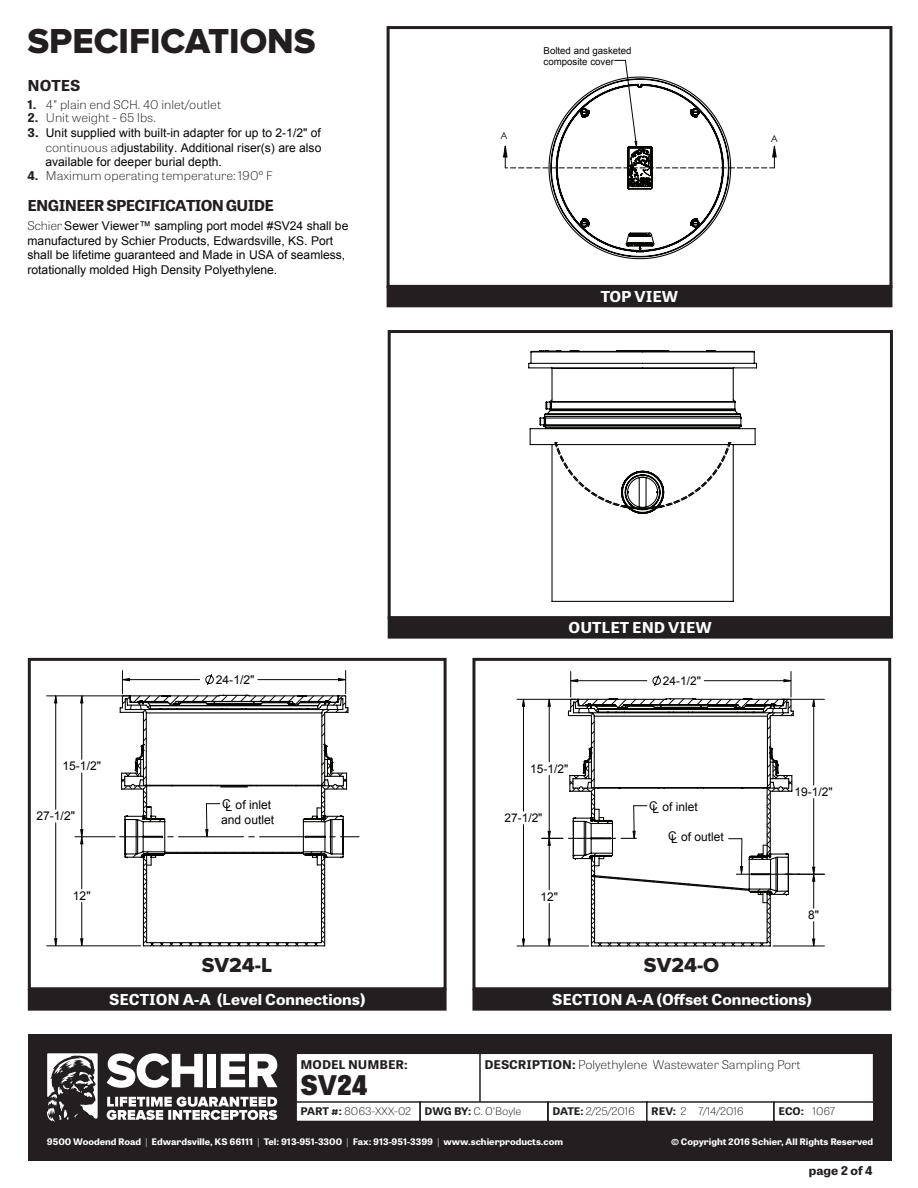
<style>
.page{position:relative;width:918px;height:1188px;background:#fff}
.page>*{position:absolute;margin:0;border:0;box-sizing:border-box;transform-origin:0 0}
.t1{font:36px "Proxima Nova Extrabld";color:#231f20}
.t2{font:800 27px "Tablet Gothic";color:#231f20}
.t3{font:21px "Proxima Nova Extrabld";color:#231f20}
.t4{font:700 15px "Tablet Gothic";color:#fff;scale:1.1 1}
.t5{font:700 15px "Tablet Gothic";letter-spacing:-.04em;color:#231f20;scale:1.1 1}
.t6{font:12.15px/14.5px "Arial";color:#050504}
.t7{font:100 12px "Tablet Gothic";color:#231f20;scale:1.1 1}
.t8{font:12px "Arial";color:#050504}
.t9{font:700 12px "Tablet Gothic";color:#231f20;scale:1.1 1}
.t10{font:100 10.5px "Tablet Gothic";color:#231f20;scale:1.1 1}
.t11{font:700 10.5px "Tablet Gothic";color:#231f20;scale:1.1 1}
.t12{font:9.6px/11.4px "Arial";color:#050504}
.t13{font:9.6px "Century Gothic";color:#050504}
.t14{font:700 9px "Tablet Gothic";color:#fff;scale:1.1 1}
.s1{font-weight:700}
.s2{font-family:"Tablet Gothic";font-weight:700;font-size:12px;color:#231f20}
.s3{font-family:"Tablet Gothic";font-weight:100;font-size:12px;color:#231f20}
.s4{font-weight:100}
</style>
<div class="page">
<div style="left:387px;top:26px;width:505px;height:262px;border:3px solid #231f20"></div>
<div style="left:388px;top:287px;width:503px;height:19px;background:#231f20"></div>
<div style="left:387px;top:285px;width:505px;height:22px;border:3px solid #231f20"></div>
<svg style="left:503px;top:60px;width:274px;height:200px"></svg>
<div style="left:388px;top:330px;width:505px;height:289px;border:3px solid #231f20"></div>
<div style="left:389px;top:618px;width:502px;height:19px;background:#231f20"></div>
<div style="left:388px;top:617px;width:505px;height:22px;border:3px solid #231f20"></div>
<svg style="left:528px;top:350px;width:230px;height:252px"></svg>
<svg style="left:554px;top:442px;width:177px;height:68px"></svg>
<div style="left:28px;top:658px;width:419px;height:332px;border:3px solid #231f20"></div>
<div style="left:29px;top:990px;width:416px;height:19px;background:#231f20"></div>
<div style="left:28px;top:989px;width:419px;height:22px;border:3px solid #231f20"></div>
<svg style="left:205px;top:674px;width:9px;height:12px"></svg>
<hr style="left:75px;top:836px;width:40px;height:1px;background:#050504">
<hr style="left:122px;top:679px;width:78px;height:1px;background:#050504">
<hr style="left:258px;top:679px;width:88px;height:1px;background:#050504">
<hr style="left:55px;top:823px;width:1px;height:123px;background:#050504">
<hr style="left:55px;top:696px;width:1px;height:113px;background:#050504">
<hr style="left:47px;top:945px;width:94px;height:1px;background:#050504">
<hr style="left:47px;top:695px;width:82px;height:1px;background:#050504">
<svg style="left:80px;top:695px;width:4px;height:252px"></svg>
<svg style="left:122px;top:671px;width:8px;height:23px"></svg>
<svg style="left:338px;top:671px;width:9px;height:23px"></svg>
<svg style="left:54px;top:938px;width:4px;height:9px"></svg>
<svg style="left:54px;top:695px;width:4px;height:9px"></svg>
<svg style="left:119px;top:694px;width:230px;height:253px"></svg>
<div style="left:472px;top:658px;width:419px;height:332px;border:3px solid #231f20"></div>
<div style="left:474px;top:990px;width:416px;height:19px;background:#231f20"></div>
<div style="left:472px;top:989px;width:419px;height:22px;border:3px solid #231f20"></div>
<svg style="left:652px;top:675px;width:9px;height:12px"></svg>
<hr style="left:813px;top:699px;width:1px;height:86px;background:#050504">
<hr style="left:813px;top:799px;width:1px;height:75px;background:#050504">
<hr style="left:781px;top:699px;width:43px;height:1px;background:#050504">
<hr style="left:813px;top:874px;width:1px;height:34px;background:#050504">
<hr style="left:785px;top:874px;width:39px;height:1px;background:#050504">
<hr style="left:773px;top:946px;width:51px;height:1px;background:#050504">
<hr style="left:549px;top:699px;width:1px;height:63px;background:#050504">
<hr style="left:549px;top:775px;width:1px;height:63px;background:#050504">
<hr style="left:517px;top:699px;width:59px;height:1px;background:#050504">
<hr style="left:549px;top:838px;width:1px;height:52px;background:#050504">
<hr style="left:549px;top:903px;width:1px;height:43px;background:#050504">
<hr style="left:517px;top:946px;width:72px;height:1px;background:#050504">
<hr style="left:571px;top:680px;width:76px;height:1px;background:#050504">
<hr style="left:704px;top:680px;width:87px;height:1px;background:#050504">
<hr style="left:523px;top:825px;width:1px;height:121px;background:#050504">
<hr style="left:523px;top:699px;width:1px;height:112px;background:#050504">
<svg style="left:812px;top:698px;width:4px;height:9px"></svg>
<svg style="left:812px;top:866px;width:4px;height:16px"></svg>
<svg style="left:812px;top:922px;width:4px;height:25px"></svg>
<svg style="left:547px;top:698px;width:4px;height:9px"></svg>
<svg style="left:547px;top:938px;width:4px;height:9px"></svg>
<svg style="left:570px;top:671px;width:8px;height:26px"></svg>
<svg style="left:783px;top:671px;width:9px;height:26px"></svg>
<svg style="left:522px;top:938px;width:3px;height:9px"></svg>
<svg style="left:522px;top:698px;width:3px;height:9px"></svg>
<svg style="left:567px;top:698px;width:227px;height:249px"></svg>
<svg style="left:147px;top:856px;width:5px;height:10px"></svg>
<svg style="left:120px;top:803px;width:239px;height:35px"></svg>
<svg style="left:317px;top:855px;width:5px;height:10px"></svg>
<svg style="left:542px;top:805px;width:105px;height:41px"></svg>
<svg style="left:595px;top:856px;width:5px;height:10px"></svg>
<svg style="left:763px;top:893px;width:4px;height:10px"></svg>
<svg style="left:763px;top:845px;width:4px;height:11px"></svg>
<div style="left:28px;top:1035px;width:864px;height:126px;background:#231f20"></div>
<svg style="left:107px;top:1053px;width:96px;height:35px"></svg>
<div style="left:207px;top:1054px;width:9px;height:33px;background:#fff"></div>
<svg style="left:221px;top:1054px;width:56px;height:33px"></svg>
<svg style="left:107px;top:1097px;width:170px;height:23px"></svg>
<svg style="left:47px;top:1053px;width:51px;height:69px"></svg>
<div style="left:295px;top:1053px;width:579px;height:51px;background:#fff;border:2px solid #231f20"></div>
<div style="left:479px;top:1053px;width:395px;height:51px;background:#fff;border:2px solid #231f20"></div>
<div style="left:295px;top:1101px;width:126px;height:21px;background:#fff;border:2px solid #231f20"></div>
<div style="left:419px;top:1101px;width:130px;height:21px;background:#fff;border:2px solid #231f20"></div>
<div style="left:547px;top:1101px;width:101px;height:21px;background:#fff;border:2px solid #231f20"></div>
<div style="left:646px;top:1101px;width:129px;height:21px;background:#fff;border:2px solid #231f20"></div>
<div style="left:773px;top:1101px;width:102px;height:21px;background:#fff;border:2px solid #231f20"></div>
<h1 class="t1" style="left:28px;top:20px;width:290px">SPECIFICATIONS</h1>
<p class="t5" style="left:28px;top:75px;width:50px">NOTES</p>
<p class="t7" style="left:28px;top:96px;width:178px"><span class="s1">1.</span> 4" plain end SCH. 40 inlet/outlet</p>
<p class="t7" style="left:28px;top:110px;width:118px"><span class="s1">2.</span> Unit weight - 65 lbs.</p>
<p class="t6" style="left:45px;top:126px;width:277px;text-align:justify;text-indent:-18px"><span class="s2">3.</span> Unit supplied with built-in adapter for up to 2-1/2" of <span class="s3">continuous a</span>djustability. Additional riser(s) are also available for deeper burial depth.</p>
<p class="t7" style="left:28px;top:167px;width:224px"><span class="s1">4.</span> Maximum operating temperature: 190º F</p>
<p class="t5" style="left:28px;top:195px;width:226px">ENGINEER SPECIFICATION GUIDE</p>
<p class="t6" style="left:28px;top:219px;width:322px"><span class="s3">Schier</span> Sewer Viewer™ sampling port model #SV24 shall be manufactured by Schier Products, Edwardsville, KS. Port shall be lifetime guaranteed and Made in USA of seamless, rotationally molded High Density Polyethylene.</p>
<p class="t12" style="left:544px;top:45px;width:90px">Bolted and gasketed composite cover</p>
<p class="t13" style="left:501px;top:129px;width:9px">A</p>
<p class="t13" style="left:771px;top:132px;width:9px">A</p>
<p class="t4" style="left:601px;top:286px;width:72px">TOP VIEW</p>
<p class="t4" style="left:569px;top:617px;width:132px">OUTLET END VIEW</p>
<p class="t6" style="left:216px;top:672px;width:40px">24-1/2"</p>
<p class="t8" style="left:663px;top:673px;width:40px">24-1/2"</p>
<p class="t6" style="left:62px;top:759px;width:40px">15-1/2"</p>
<p class="t8" style="left:530px;top:761px;width:40px">15-1/2"</p>
<p class="t8" style="left:795px;top:784px;width:40px">19-1/2"</p>
<p class="t6" style="left:36px;top:809px;width:40px">27-1/2"</p>
<p class="t6" style="left:221px;top:798px;width:55px">CL of inlet and outlet</p>
<p class="t8" style="left:504px;top:810px;width:40px">27-1/2"</p>
<p class="t8" style="left:649px;top:799px;width:50px">CL of inlet</p>
<p class="t8" style="left:668px;top:829px;width:57px">CL of outlet</p>
<p class="t6" style="left:73px;top:888px;width:19px">12"</p>
<p class="t8" style="left:540px;top:888px;width:19px">12"</p>
<p class="t8" style="left:808px;top:907px;width:12px">8"</p>
<h3 class="t3" style="left:202px;top:953px;width:72px">SV24-L</h3>
<h3 class="t3" style="left:644px;top:953px;width:77px">SV24-O</h3>
<p class="t4" style="left:109px;top:989px;width:234px">SECTION A-A (Level Connections)</p>
<p class="t9" style="left:301px;top:1056px;width:99px">MODEL NUMBER:</p>
<h2 class="t2" style="left:301px;top:1065px;width:69px">SV24</h2>
<p class="t4" style="left:552px;top:989px;width:237px">SECTION A-A (Offset Connections)</p>
<p class="t7" style="left:484px;top:1057px;width:289px"><span class="s1">DESCRIPTION:</span> Polyethylene Wastewater Sampling Port</p>
<p class="t10" style="left:301px;top:1104px;width:102px"><span class="s1">PART #:</span> 8063-XXX-02</p>
<p class="t10" style="left:425px;top:1104px;width:90px"><span class="s1">DWG BY:</span> C. O'Boyle</p>
<p class="t10" style="left:553px;top:1104px;width:77px"><span class="s1">DATE:</span> 2/25/2016</p>
<p class="t10" style="left:651px;top:1104px;width:86px"><span class="s1">REV:</span> 2 7/14/2016</p>
<p class="t11" style="left:778px;top:1104px;width:53px">ECO: <span class="s4">1067</span></p>
<p class="t14" style="left:47px;top:1136px;width:471px">9500 Woodend Road <span class="s4">|</span> Edwardsville, KS 66111 <span class="s4">|</span> Tel: 913-951-3300 <span class="s4">|</span> Fax: 913-951-3399 <span class="s4">|</span> www.schierproducts.com</p>
<p class="t14" style="left:671px;top:1136px;width:185px">© Copyright 2016 Schier, All Rights Reserved</p>
<p class="t9" style="left:809px;top:1162px;width:59px">page 2 of 4</p>
</div>
